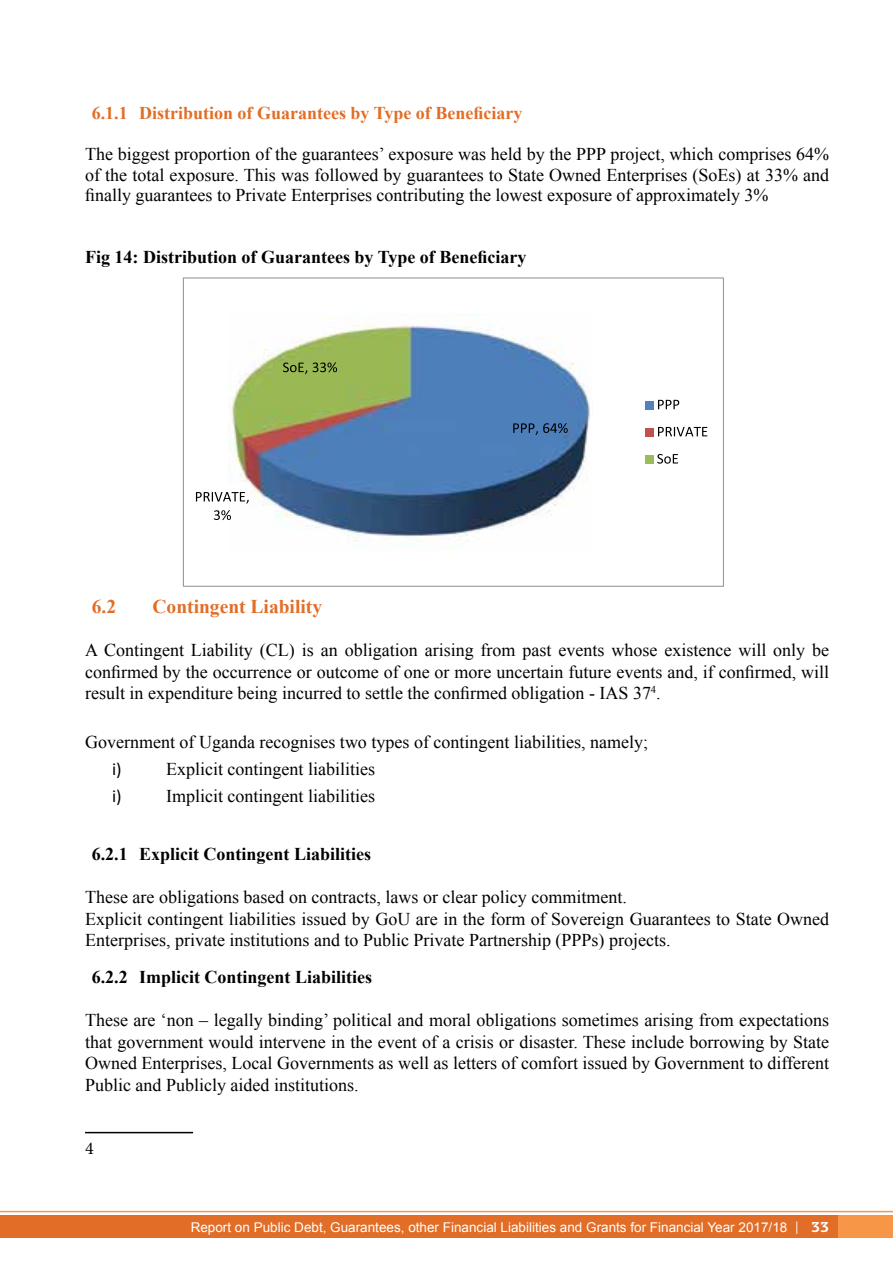
<style>
.page{position:relative;width:893px;height:1263px;background:#fff}
.page>*{position:absolute;margin:0;border:0;box-sizing:border-box;transform-origin:0 0}
.t1{font:700 19.5px "Times New Roman";color:#e26d26}
.t2{font:18px/21.6px "Times New Roman";color:#000;text-align:justify}
.t3{font:700 18px "Times New Roman";color:#000}
.t4{font:700 18px "Times New Roman";color:#e26d26}
.t5{font:18px "Calibri";color:#000}
.t6{font:18px "Minion Pro";color:#000}
.t7{font:13.5px "Arial";color:#fff}
.s1{font-family:"PF Centro Slab Pro";font-size:15px}
.s2{font-family:"PF Centro Slab Pro";font-weight:700;font-size:15px}
</style>
<div class="page">
<div style="left:0;top:1215px;width:893px;height:22px;background:#e26d26"></div>
<hr style="left:0;top:1211px;width:893px;height:1px;background:#f89648">
<div style="left:837px;top:1215px;width:56px;height:22px;background:#f89648"></div>
<hr style="left:85px;top:1132px;width:108px;height:1px;background:#000">
<svg style="left:183px;top:277px;width:541px;height:310px"></svg>
<p class="t4" style="left:92px;top:100px;width:432px">6.1.1 Distribution of Guarantees by Type of Beneficiary</p>
<p class="t2" style="left:85px;top:143px;width:746px;line-height:20.7px">The biggest proportion of the guarantees’ exposure was held by the PPP project, which comprises 64% of the total exposure. This was followed by guarantees to State Owned Enterprises (SoEs) at 33% and finally guarantees to Private Enterprises contributing the lowest exposure of approximately 3%</p>
<p class="t3" style="left:85px;top:244px;width:443px">Fig 14: Distribution of Guarantees by Type of Beneficiary</p>
<p class="t1" style="left:92px;top:593px;width:26px">6.2</p>
<p class="t1" style="left:153px;top:593px;width:171px">Contingent Liability</p>
<p class="t2" style="left:85px;top:639px;width:746px">A Contingent Liability (CL) is an obligation arising from past events whose existence will only be confirmed by the occurrence or outcome of one or more uncertain future events and, if confirmed, will result in expenditure being incurred to settle the confirmed obligation - IAS 37<sup>4</sup>.</p>
<p class="t2" style="left:85px;top:731px;width:564px">Government of Uganda recognises two types of contingent liabilities, namely;</p>
<p class="t5" style="left:112px;top:757px;width:11px">i)</p>
<p class="t2" style="left:166px;top:758px;width:211px">Explicit contingent liabilities</p>
<p class="t5" style="left:112px;top:784px;width:11px">i)</p>
<p class="t2" style="left:166px;top:785px;width:211px">Implicit contingent liabilities</p>
<p class="t3" style="left:92px;top:841px;width:281px">6.2.1 Explicit Contingent Liabilities</p>
<p class="t2" style="left:85px;top:886px;width:746px;text-align:left">These are obligations based on contracts, laws or clear policy commitment.<br>Explicit contingent liabilities issued by GoU are in the form of Sovereign Guarantees to State Owned<br>Enterprises, private institutions and to Public Private Partnership (PPPs) projects.</p>
<p class="t3" style="left:92px;top:964px;width:282px">6.2.2 Implicit Contingent Liabilities</p>
<p class="t2" style="left:85px;top:1009px;width:746px">These are ‘non – legally binding’ political and moral obligations sometimes arising from expectations that government would intervene in the event of a crisis or disaster. These include borrowing by State Owned Enterprises, Local Governments as well as letters of comfort issued by Government to different Public and Publicly aided institutions.</p>
<p class="t6" style="left:85px;top:1136px;width:10px">4</p>
<p class="t7" style="left:191px;top:1218px;width:640px">Report on Public Debt, Guarantees, other Financial Liabilities and Grants for Financial Year 2017/18 <span class="s1">|</span> <span class="s2">33</span></p>
</div>
